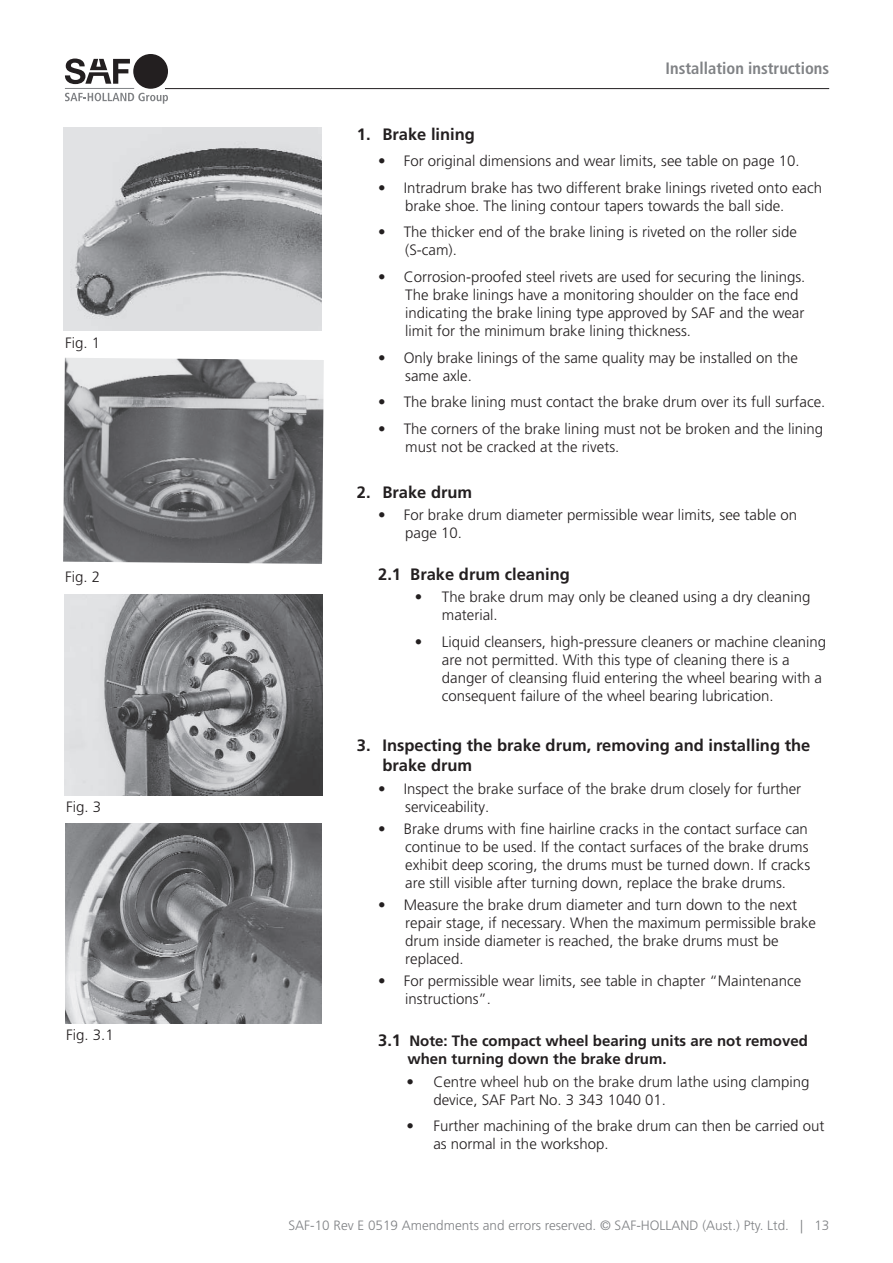
<style>
.page{position:relative;width:893px;height:1263px;background:#fff}
.page>*{position:absolute;margin:0;border:0;box-sizing:border-box;transform-origin:0 0}
.t1{font:700 16.5px/19.8px "Frutiger LT";color:#231f20}
.t2{font:700 condensed 16.5px "Frutiger LT";color:#808285}
.t3{font:300 15px/18px "Frutiger LT";color:#231f20}
.t4{font:700 15px/18px "Frutiger LT";color:#231f20}
.t5{font:300 13.5px "Frutiger LT";color:#808285}
.s1{font-size:16.5px}
</style>
<div class="page">
<img style="left:63px;top:128px;width:259px;height:202px">
<img style="left:63px;top:358px;width:261px;height:206px">
<img style="left:65px;top:594px;width:257px;height:201px">
<img style="left:66px;top:823px;width:255px;height:200px">
<hr style="left:65px;top:88px;width:69px;height:1px;background:#808285">
<svg style="left:65px;top:93px;width:103px;height:11px"></svg>
<div style="left:133px;top:54px;width:35px;height:35px;background:#231f20;border-radius:50%"></div>
<svg style="left:65px;top:59px;width:65px;height:25px"></svg>
<hr style="left:165px;top:88px;width:664px;height:1px;background:#231f20">
<p class="t3" style="left:65px;top:334px;width:37px">Fig. 1</p>
<p class="t3" style="left:65px;top:568px;width:37px">Fig. 2</p>
<p class="t3" style="left:66px;top:798px;width:37px">Fig. 3</p>
<p class="t3" style="left:66px;top:1026px;width:49px">Fig. 3.1</p>
<p class="t2" style="left:666px;top:59px;width:165px">Installation instructions</p>
<p class="t1" style="left:357px;top:124px;width:120px">1. Brake lining</p>
<p class="t3" style="left:378px;top:152px;width:423px">• For original dimensions and wear limits, see table on page 10.</p>
<p class="t3" style="left:405px;top:179px;width:418px;text-indent:-27px">• Intradrum brake has two different brake linings riveted onto each brake shoe. The lining contour tapers towards the ball side.</p>
<p class="t3" style="left:405px;top:223px;width:393px;text-indent:-27px">• The thicker end of the brake lining is riveted on the roller side (S-cam).</p>
<p class="t3" style="left:405px;top:268px;width:402px;text-indent:-27px">• Corrosion-proofed steel rivets are used for securing the linings.<br>The brake linings have a monitoring shoulder on the face end indicating the brake lining type approved by SAF and the wear limit for the minimum brake lining thickness.</p>
<p class="t3" style="left:405px;top:349px;width:394px;text-indent:-27px">• Only brake linings of the same quality may be installed on the same axle.</p>
<p class="t3" style="left:378px;top:393px;width:449px">• The brake lining must contact the brake drum over its full surface.</p>
<p class="t3" style="left:405px;top:420px;width:419px;text-indent:-27px">• The corners of the brake lining must not be broken and the lining must not be cracked at the rivets.</p>
<p class="t1" style="left:357px;top:482px;width:117px">2. Brake drum</p>
<p class="t3" style="left:405px;top:506px;width:393px;text-indent:-27px">• For brake drum diameter permissible wear limits, see table on page 10.</p>
<p class="t1" style="left:378px;top:565px;width:193px">2.1 Brake drum cleaning</p>
<p class="t3" style="left:442px;top:588px;width:370px;text-indent:-27px">• The brake drum may only be cleaned using a dry cleaning material.</p>
<p class="t3" style="left:442px;top:633px;width:386px;text-indent:-27px">• Liquid cleansers, high-pressure cleaners or machine cleaning are not permitted. With this type of cleaning there is a danger of cleansing fluid entering the wheel bearing with a consequent failure of the wheel bearing lubrication.</p>
<p class="t1" style="left:382px;top:736px;width:429px;text-indent:-26px">3. Inspecting the brake drum, removing and installing the brake drum</p>
<p class="t3" style="left:405px;top:779px;width:398px;text-indent:-27px">• Inspect the brake surface of the brake drum closely for further serviceability.</p>
<p class="t3" style="left:405px;top:820px;width:407px;text-indent:-27px">• Brake drums with fine hairline cracks in the contact surface can continue to be used. If the contact surfaces of the brake drums exhibit deep scoring, the drums must be turned down. If cracks are still visible after turning down, replace the brake drums.</p>
<p class="t3" style="left:405px;top:896px;width:412px;text-indent:-27px">• Measure the brake drum diameter and turn down to the next repair stage, if necessary. When the maximum permissible brake drum inside diameter is reached, the brake drums must be replaced.</p>
<p class="t3" style="left:405px;top:972px;width:398px;text-indent:-27px">• For permissible wear limits, see table in chapter “Maintenance instructions”.</p>
<p class="t4" style="left:407px;top:1032px;width:402px;text-indent:-29px"><span class="s1">3.1</span> Note: The compact wheel bearing units are not removed when turning down the brake drum.</p>
<p class="t3" style="left:433px;top:1073px;width:377px;text-indent:-27px">• Centre wheel hub on the brake drum lathe using clamping device, SAF Part No. 3 343 1040 01.</p>
<p class="t3" style="left:433px;top:1117px;width:392px;text-indent:-27px">• Further machining of the brake drum can then be carried out as normal in the workshop.</p>
<p class="t5" style="left:288px;top:1218px;width:542px">SAF-10 Rev E 0519 Amendments and errors reserved. © SAF-HOLLAND (Aust.) Pty. Ltd. | 13</p>
</div>
